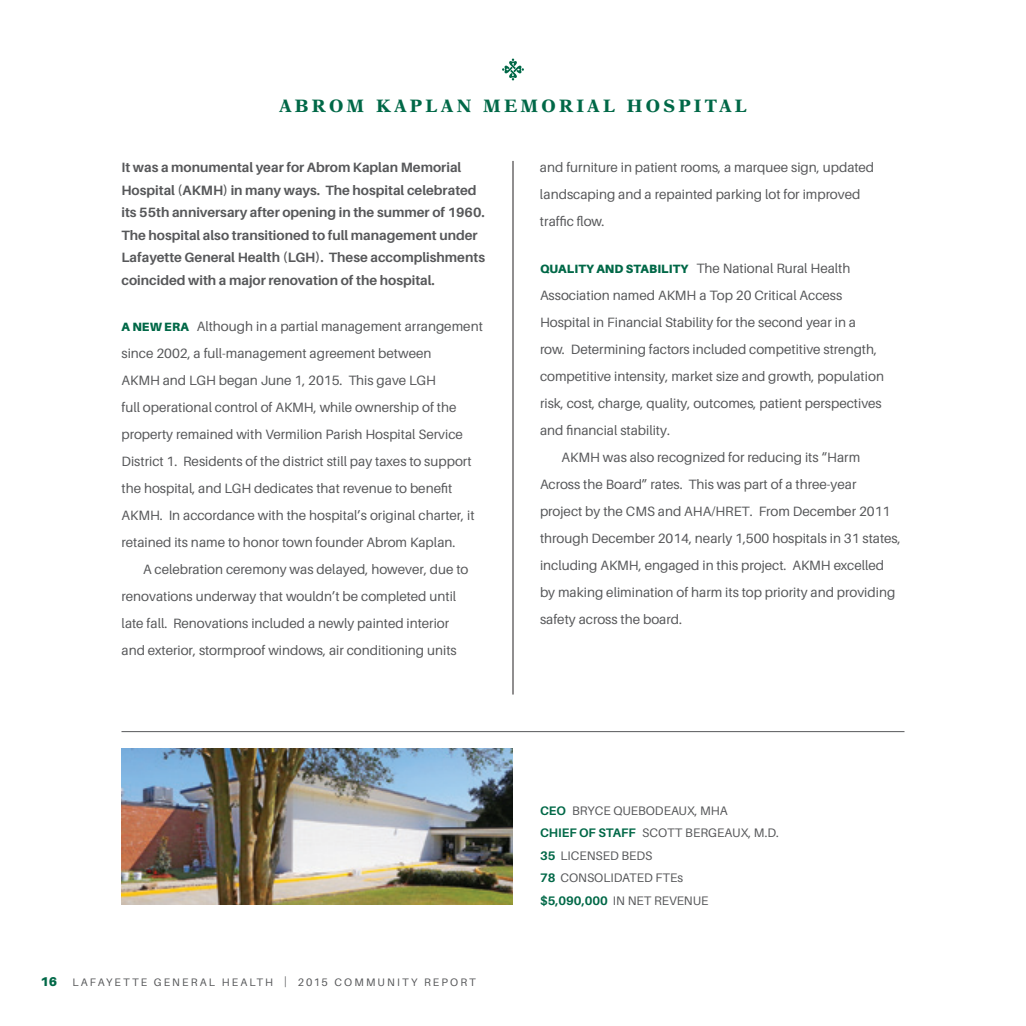
<style>
.page{position:relative;width:1026px;height:1026px;background:#fff}
.page>*{position:absolute;margin:0;border:0;box-sizing:border-box;transform-origin:0 0}
.t1{font:700 18px "New Aster LT Std";letter-spacing:.18em;color:#006847}
.t2{font:13.5px/27px "Aileron";color:#57585a}
.t3{font:700 13.5px/22.5px "Aileron";color:#57585a}
.t4{font:12.3px/22.5px "Aileron";color:#57585a}
.t5{font:10.8px "Aileron";letter-spacing:.2em;color:#57585a}
.s1{font-weight:900;font-size:12px;color:#006847}
.s2{font-weight:900;font-size:12.75px;color:#006847}
.s3{font-weight:700;color:#006847}
</style>
<div class="page">
<img style="left:122px;top:748px;width:391px;height:157px">
<hr style="left:122px;top:731px;width:782px;height:1px;background:#57585a">
<hr style="left:513px;top:161px;width:1px;height:534px;background:#231f20">
<svg style="left:502px;top:58px;width:22px;height:23px"></svg>
<h1 class="t1" style="left:279px;top:95px;width:469px">ABROM KAPLAN MEMORIAL HOSPITAL</h1>
<p class="t3" style="left:122px;top:157px;width:365px">It was a monumental year for Abrom Kaplan Memorial Hospital (AKMH) in many ways. The hospital celebrated its 55th anniversary after opening in the summer of 1960.<br>The hospital also transitioned to full management under Lafayette General Health (LGH). These accomplishments coincided with a major renovation of the hospital.</p>
<p class="t2" style="left:121px;top:313px;width:363px"><span class="s1">A NEW ERA</span> Although in a partial management arrangement since 2002, a full-management agreement between<br>AKMH and LGH began June 1, 2015. This gave LGH<br>full operational control of AKMH, while ownership of the property remained with Vermilion Parish Hospital Service District 1. Residents of the district still pay taxes to support the hospital, and LGH dedicates that revenue to benefit AKMH. In accordance with the hospital’s original charter, it retained its name to honor town founder Abrom Kaplan.</p>
<p class="t2" style="left:121px;top:556px;width:348px;text-indent:22px">A celebration ceremony was delayed, however, due to renovations underway that wouldn’t be completed until late fall. Renovations included a newly painted interior and exterior, stormproof windows, air conditioning units</p>
<p class="t2" style="left:540px;top:154px;width:336px">and furniture in patient rooms, a marquee sign, updated landscaping and a repainted parking lot for improved traffic flow.</p>
<p class="t2" style="left:540px;top:255px;width:312px"><span class="s1">QUALITY AND STABILITY</span> The National Rural Health</p>
<p class="t2" style="left:540px;top:282px;width:304px">Association named AKMH a Top 20 Critical Access</p>
<p class="t2" style="left:540px;top:309px;width:318px">Hospital in Financial Stability for the second year in a</p>
<p class="t2" style="left:540px;top:336px;width:339px">row. Determining factors included competitive strength,</p>
<p class="t2" style="left:540px;top:363px;width:346px">competitive intensity, market size and growth, population</p>
<p class="t2" style="left:540px;top:390px;width:343px">risk, cost, charge, quality, outcomes, patient perspectives</p>
<p class="t2" style="left:540px;top:417px;width:132px">and financial stability.</p>
<p class="t2" style="left:562px;top:444px;width:300px">AKMH was also recognized for reducing its “Harm</p>
<p class="t2" style="left:540px;top:471px;width:318px">Across the Board” rates. This was part of a three-year</p>
<p class="t2" style="left:540px;top:498px;width:352px">project by the CMS and AHA/HRET. From December 2011</p>
<p class="t2" style="left:540px;top:525px;width:362px">through December 2014, nearly 1,500 hospitals in 31 states,</p>
<p class="t2" style="left:540px;top:552px;width:346px">including AKMH, engaged in this project. AKMH excelled</p>
<p class="t2" style="left:540px;top:579px;width:357px">by making elimination of harm its top priority and providing</p>
<p class="t2" style="left:540px;top:606px;width:144px">safety across the board.</p>
<p class="t5" style="left:40px;top:976px;width:437px"><span class="s2">16</span> LAFAYETTE GENERAL HEALTH | 2015 COMMUNITY REPORT</p>
<p class="t4" style="left:540px;top:799px;width:240px"><span class="s3">CEO</span> BRYCE QUEBODEAUX, MHA<br><span class="s3">CHIEF OF STAFF</span> SCOTT BERGEAUX, M.D.<br><span class="s3">35</span> LICENSED BEDS<br><span class="s3">78</span> CONSOLIDATED FTEs<br><span class="s3">$5,090,000</span> IN NET REVENUE</p>
</div>
